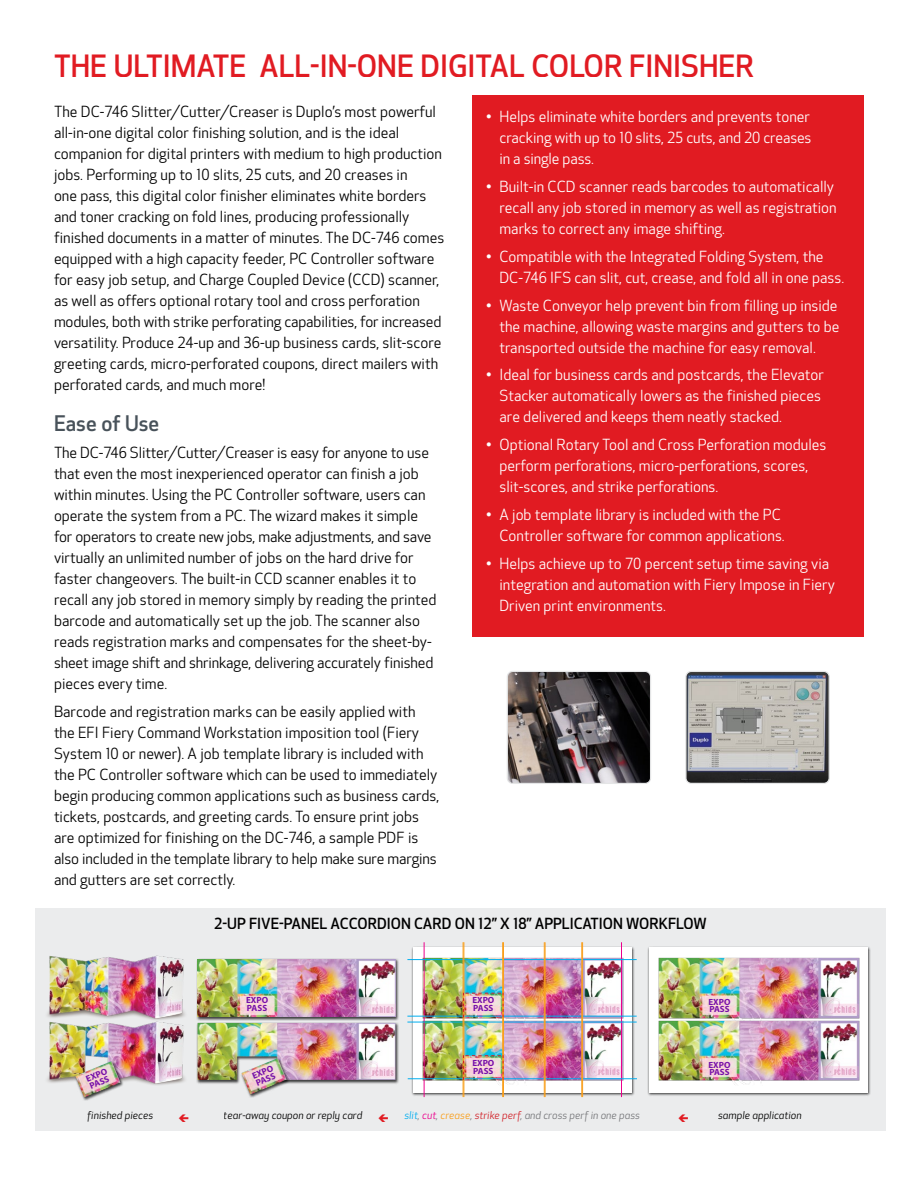
<style>
.page{position:relative;width:918px;height:1188px;background:#fff}
.page>*{position:absolute;margin:0;border:0;box-sizing:border-box;transform-origin:0 0}
.t1{font:500 30px "Optic Sans 301";color:#e11b22}
.t2{font:500 21px "Optic Sans 301";color:#48525a}
.t3{font:15px/21px "Optic Sans 201";color:#000}
.t4{font:15px/21px "Optic Sans 201";color:#fff}
.t5{font:500 15px "Optic Sans 301";color:#000}
.t6{font:italic 10.5px "Optic Sans 202";color:#000}
.t7{font:italic 10.5px "Optic Sans 202";color:#77787b}
.t8{font:700 9px/7.5px "Myriad Pro";color:#7711a9}
.s1{color:#00aeef}
.s2{color:#ec008c}
.s3{color:#f99f1c}
.s4{color:#d2232a}
</style>
<div class="page">
<div style="left:472px;top:95px;width:392px;height:541px;background:#e11b22"></div>
<div style="left:35px;top:908px;width:850px;height:223px;background:#ebeced"></div>
<div style="left:411px;top:946px;width:223px;height:151px;background:#000;opacity:.75"></div>
<div style="left:413px;top:947px;width:218px;height:145px;background:#fff"></div>
<img style="left:417px;top:953px;width:211px;height:62px">
<img style="left:417px;top:1015px;width:211px;height:71px">
<hr style="left:621px;top:942px;width:1px;height:155px;background:#ec008c">
<hr style="left:424px;top:942px;width:1px;height:155px;background:#ec008c">
<hr style="left:407px;top:959px;width:230px;height:1px;background:#00aeef">
<hr style="left:408px;top:1078px;width:229px;height:1px;background:#00aeef">
<hr style="left:407px;top:1016px;width:230px;height:1px;background:#00aeef">
<hr style="left:407px;top:1022px;width:230px;height:1px;background:#00aeef">
<hr style="left:582px;top:942px;width:1px;height:155px;background:#f99f1c">
<hr style="left:544px;top:942px;width:1px;height:155px;background:#f99f1c">
<hr style="left:545px;top:942px;width:1px;height:155px;background:#f99f1c">
<hr style="left:502px;top:942px;width:1px;height:155px;background:#f99f1c">
<hr style="left:503px;top:942px;width:1px;height:155px;background:#f99f1c">
<hr style="left:463px;top:942px;width:1px;height:155px;background:#f99f1c">
<hr style="left:464px;top:942px;width:1px;height:155px;background:#f99f1c">
<svg style="left:463px;top:993px;width:41px;height:24px"></svg>
<svg style="left:463px;top:1055px;width:41px;height:25px"></svg>
<div style="left:647px;top:946px;width:224px;height:151px;background:#000;opacity:.75"></div>
<div style="left:649px;top:947px;width:218px;height:145px;background:#fff"></div>
<img style="left:658px;top:957px;width:202px;height:58px">
<img style="left:658px;top:1015px;width:202px;height:70px">
<div style="left:196px;top:1022px;width:203px;height:62px;background:#000;opacity:.75"></div>
<img style="left:198px;top:1023px;width:198px;height:57px">
<div style="left:196px;top:959px;width:203px;height:62px;background:#000;opacity:.75"></div>
<img style="left:198px;top:960px;width:198px;height:57px">
<div style="left:240px;top:1057px;width:50px;height:41px;background:#000;opacity:.75"></div>
<img style="left:241px;top:1058px;width:46px;height:37px">
<img style="left:47px;top:956px;width:138px;height:129px">
<div style="left:74px;top:1060px;width:49px;height:41px;background:#000;opacity:.75"></div>
<img style="left:75px;top:1061px;width:46px;height:37px">
<img style="left:509px;top:673px;width:140px;height:109px">
<div style="left:507px;top:671px;width:144px;height:113px;border:1px solid #e4e5e6;border-radius:5px"></div>
<img style="left:687px;top:673px;width:141px;height:109px">
<div style="left:685px;top:671px;width:145px;height:113px;border:1px solid #e4e5e6;border-radius:5px"></div>
<h1 class="t1" style="left:54px;top:49px;width:702px">THE ULTIMATE ALL-IN-ONE DIGITAL COLOR FINISHER</h1>
<p class="t3" style="left:54px;top:102px;width:392px">The DC-746 Slitter/Cutter/Creaser is Duplo’s most powerful all-in-one digital color finishing solution, and is the ideal companion for digital printers with medium to high production jobs. Performing up to 10 slits, 25 cuts, and 20 creases in<br>one pass, this digital color finisher eliminates white borders and toner cracking on fold lines, producing professionally finished documents in a matter of minutes. The DC-746 comes equipped with a high capacity feeder, PC Controller software for easy job setup, and Charge Coupled Device (CCD) scanner, as well as offers optional rotary tool and cross perforation modules, both with strike perforating capabilities, for increased versatility. Produce 24-up and 36-up business cards, slit-score greeting cards, micro-perforated coupons, direct mailers with perforated cards, and much more!</p>
<h2 class="t2" style="left:54px;top:411px;width:107px">Ease of Use</h2>
<p class="t3" style="left:54px;top:443px;width:384px">The DC-746 Slitter/Cutter/Creaser is easy for anyone to use that even the most inexperienced operator can finish a job within minutes. Using the PC Controller software, users can operate the system from a PC. The wizard makes it simple for operators to create new jobs, make adjustments, and save virtually an unlimited number of jobs on the hard drive for faster changeovers. The built-in CCD scanner enables it to recall any job stored in memory simply by reading the printed barcode and automatically set up the job. The scanner also reads registration marks and compensates for the sheet-by&shy;sheet image shift and shrinkage, delivering accurately finished pieces every time.</p>
<p class="t3" style="left:54px;top:702px;width:387px">Barcode and registration marks can be easily applied with the EFI Fiery Command Workstation imposition tool (Fiery System 10 or newer). A job template library is included with the PC Controller software which can be used to immediately begin producing common applications such as business cards, tickets, postcards, and greeting cards. To ensure print jobs are optimized for finishing on the DC-746, a sample PDF is also included in the template library to help make sure margins and gutters are set correctly.</p>
<p class="t4" style="left:500px;top:107px;width:314px;text-align:justify;text-indent:-14px">• Helps eliminate white borders and prevents toner cracking with up to 10 slits, 25 cuts, and 20 creases in a single pass.</p>
<p class="t4" style="left:500px;top:177px;width:339px;text-indent:-14px">• Built-in CCD scanner reads barcodes to automatically recall any job stored in memory as well as registration marks to correct any image shifting.</p>
<p class="t4" style="left:500px;top:247px;width:346px;text-indent:-14px">• Compatible with the Integrated Folding System, the<br>DC-746 IFS can slit, cut, crease, and fold all in one pass.</p>
<p class="t4" style="left:500px;top:295px;width:342px;text-indent:-14px">• Waste Conveyor help prevent bin from filling up inside the machine, allowing waste margins and gutters to be transported outside the machine for easy removal.</p>
<p class="t4" style="left:500px;top:365px;width:326px;text-indent:-14px">• Ideal for business cards and postcards, the Elevator<br>Stacker automatically lowers as the finished pieces are delivered and keeps them neatly stacked.</p>
<p class="t4" style="left:500px;top:435px;width:328px;text-indent:-14px">• Optional Rotary Tool and Cross Perforation modules perform perforations, micro-perforations, scores, slit-scores, and strike perforations.</p>
<p class="t4" style="left:486px;top:505px;width:300px;text-align:right">• A job template library is included with the PC<br>Controller software for common applications.</p>
<p class="t4" style="left:500px;top:553px;width:337px;text-indent:-14px">• Helps achieve up to 70 percent setup time saving via integration and automation with Fiery Impose in Fiery<br>Driven print environments.</p>
<p class="t5" style="left:214px;top:915px;width:494px">2-UP FIVE-PANEL ACCORDION CARD ON 12” X 18” APPLICATION WORKFLOW</p>
<p class="t8" style="left:85px;top:1076px;width:24px;rotate:-22deg">EXPO<br>PASS</p>
<p class="t6" style="left:87px;top:1110px;width:67px">finished pieces</p>
<p class="t8" style="left:246px;top:996px;width:24px">EXPO<br>PASS</p>
<p class="t8" style="left:472px;top:996px;width:24px">EXPO<br>PASS</p>
<p class="t8" style="left:709px;top:998px;width:24px">EXPO<br>PASS</p>
<p class="t8" style="left:251px;top:1073px;width:24px;rotate:-22deg">EXPO<br>PASS</p>
<p class="t8" style="left:472px;top:1059px;width:24px">EXPO<br>PASS</p>
<p class="t8" style="left:709px;top:1061px;width:24px">EXPO<br>PASS</p>
<p class="t6" style="left:224px;top:1110px;width:140px">tear-away coupon or reply card</p>
<p class="t7" style="left:404px;top:1110px;width:237px"><span class="s1">slit</span>, <span class="s2">cut</span>, <span class="s3">crease</span>, <span class="s4">strike perf</span>, and cross perf in one pass</p>
<p class="t6" style="left:718px;top:1110px;width:85px">sample application</p>
</div>
